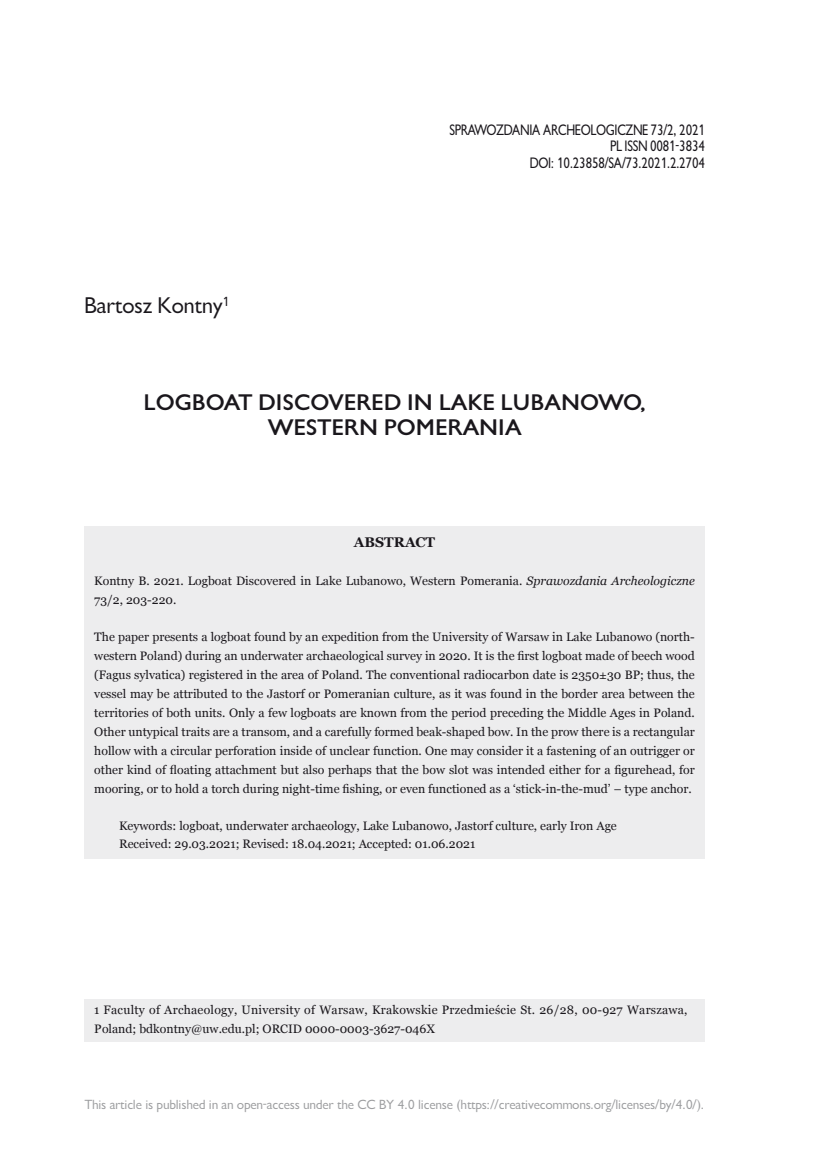
<style>
.page{position:relative;width:819px;height:1166px;background:#fff}
.page>*{position:absolute;margin:0;border:0;box-sizing:border-box;transform-origin:0 0}
.t1{font:700 21px/24.5px "Gilead CEFN";color:#1a171c;text-align:center}
.t2{font:21px "Gilead CEFN";color:#1a171c}
.t3{font:14px/16.8px "Gilead C Cnd EFN";color:#1a171c;text-align:right}
.t4{font:700 14px "Georgia";color:#1a171c}
.t5{font:12.25px/18.9px "Georgia";color:#1a171c}
.t6{font:12.25px/18.9px "Georgia";letter-spacing:.02em;color:#1a171c}
.t7{font:12.25px "Gilead CEFN";color:#9d9ea0}
.s1{font-style:italic}
</style>
<div class="page">
<div style="left:84px;top:526px;width:620px;height:333px;background:#ededee"></div>
<div style="left:84px;top:999px;width:620px;height:43px;background:#ededee"></div>
<h1 class="t2" style="left:84px;top:293px;width:146px">Bartosz Kontny<sup>1</sup></h1>
<p class="t3" style="left:449px;top:121px;width:257px">SPRAWOZDANIA ARCHEOLOGICZNE 73/2, 2021<br>PL ISSN 0081-3834<br>DOI: 10.23858/SA/73.2021.2.2704</p>
<h1 class="t1" style="left:144px;top:390px;width:503px">LOGBOAT DISCOVERED IN LAKE LUBANOWO,<br>WESTERN POMERANIA</h1>
<p class="t4" style="left:354px;top:534px;width:83px">ABSTRACT</p>
<p class="t5" style="left:94px;top:571px;width:602px">Kontny B. 2021. Logboat Discovered in Lake Lubanowo, Western Pomerania. <span class="s1">Sprawozdania Archeologiczne<br></span>73/2, 203-220.</p>
<p class="t5" style="left:94px;top:628px;width:602px;text-align:justify">The paper presents a logboat found by an expedition from the University of Warsaw in Lake Lubanowo (north&shy;western Poland) during an underwater archaeological survey in 2020. It is the first logboat made of beech wood (Fagus sylvatica) registered in the area of Poland. The conventional radiocarbon date is 2350±30 BP; thus, the vessel may be attributed to the Jastorf or Pomeranian culture, as it was found in the border area between the territories of both units. Only a few logboats are known from the period preceding the Middle Ages in Poland.<br>Other untypical traits are a transom, and a carefully formed beak-shaped bow. In the prow there is a rectangular hollow with a circular perforation inside of unclear function. One may consider it a fastening of an outrigger or other kind of floating attachment but also perhaps that the bow slot was intended either for a figurehead, for mooring, or to hold a torch during night-time fishing, or even functioned as a ‘stick-in-the-mud’ – type anchor.</p>
<p class="t5" style="left:119px;top:816px;width:499px;line-height:18.4px">Keywords: logboat, underwater archaeology, Lake Lubanowo, Jastorf culture, early Iron Age<br>Received: 29.03.2021; Revised: 18.04.2021; Accepted: 01.06.2021</p>
<p class="t6" style="left:94px;top:1000px;width:594px">1 Faculty of Archaeology, University of Warsaw, Krakowskie Przedmieście St. 26/28, 00-927 Warszawa,<br>Poland; bdkontny@uw.edu.pl; ORCID 0000-0003-3627-046X</p>
<p class="t7" style="left:84px;top:1097px;width:621px">This article is published in an open-access under the CC BY 4.0 license (https://creativecommons.org/licenses/by/4.0/).</p>
</div>
